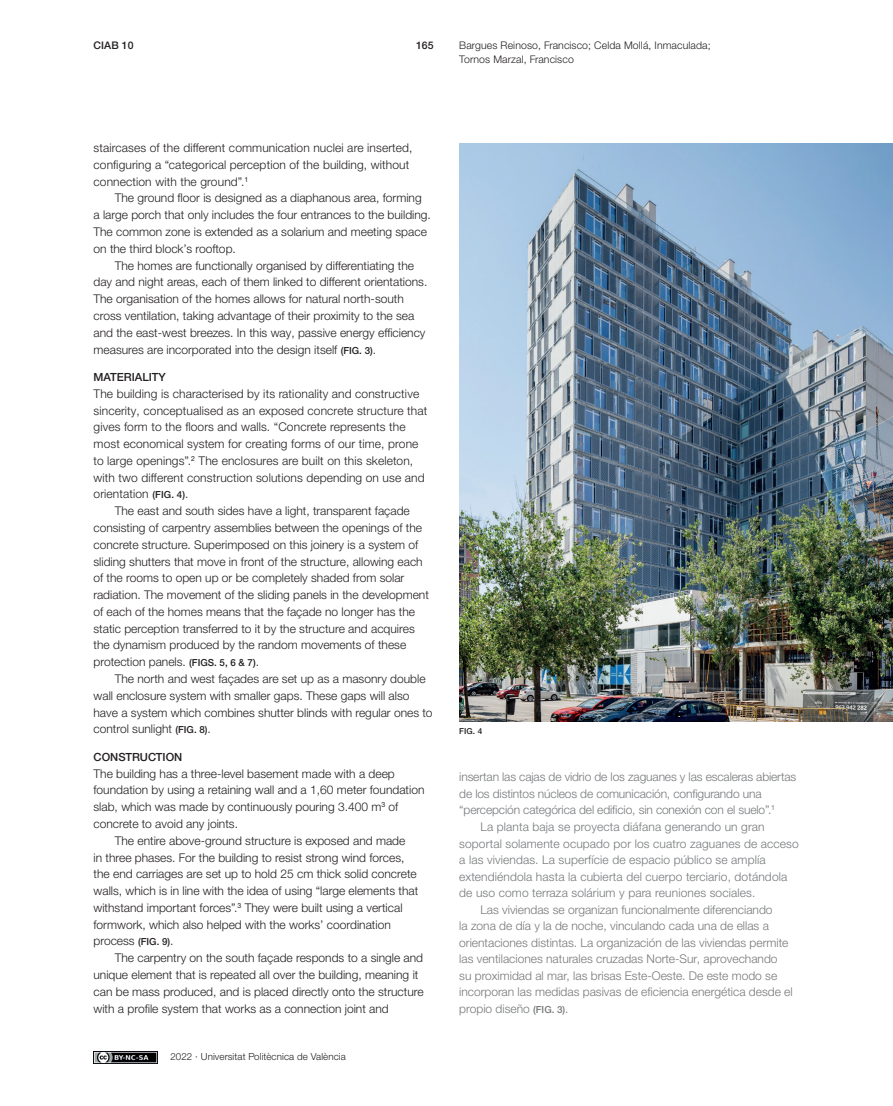
<style>
.page{position:relative;width:893px;height:1106px;background:#fff}
.page>*{position:absolute;margin:0;border:0;box-sizing:border-box;transform-origin:0 0}
.t1{font:300 12px/16.8px "Helvetica Neue LTW1 G";color:#231f20}
.t2{font:300 12px "Helvetica Neue LTW1 G";color:#76787b}
.t3{font:500 11.25px "Helvetica Neue LTW1 G";color:#231f20}
.t4{font:300 10.5px/13.5px "Helvetica Neue LTW1 G";letter-spacing:.01em;color:#231f20}
.t5{font:500 10.5px "Helvetica Neue LTW1 G";letter-spacing:.01em;color:#231f20}
.t6{font:300 9.75px "Helvetica Neue LTW1 G";letter-spacing:.01em;color:#231f20}
.t7{font:500 8.25px "Helvetica Neue LTW1 G";color:#231f20}
.s1{font-weight:500;font-size:9.75px}
</style>
<div class="page">
<img style="left:94px;top:1051px;width:64px;height:12px">
<img style="left:459px;top:144px;width:434px;height:578px">
<p class="t5" style="left:94px;top:39px;width:42px">CIAB 10</p>
<p class="t5" style="left:416px;top:39px;width:19px">165</p>
<p class="t4" style="left:459px;top:39px;width:253px">Bargues Reinoso, Francisco; Celda Mollá, Inmaculada;<br>Tornos Marzal, Francisco</p>
<p class="t1" style="left:94px;top:139px;width:320px">staircases of the different communication nuclei are inserted, configuring a “categorical perception of the building, without connection with the ground”.<sup>1</sup></p>
<p class="t1" style="left:94px;top:190px;width:339px;text-indent:21px">The ground floor is designed as a diaphanous area, forming a large porch that only includes the four entrances to the building.<br>The common zone is extended as a solarium and meeting space on the third block’s rooftop.</p>
<p class="t1" style="left:94px;top:257px;width:335px;text-indent:21px">The homes are functionally organised by differentiating the day and night areas, each of them linked to different orientations.<br>The organisation of the homes allows for natural north-south cross ventilation, taking advantage of their proximity to the sea and the east-west breezes. In this way, passive energy efficiency measures are incorporated into the design itself <span class="s1">(FIG. 3)</span>.</p>
<p class="t3" style="left:94px;top:370px;width:74px">MATERIALITY</p>
<p class="t1" style="left:94px;top:385px;width:335px">The building is characterised by its rationality and constructive sincerity, conceptualised as an exposed concrete structure that gives form to the floors and walls. “Concrete represents the most economical system for creating forms of our time, prone to large openings”.<sup>2</sup> The enclosures are built on this skeleton, with two different construction solutions depending on use and orientation <span class="s1">(FIG. 4)</span>.</p>
<p class="t1" style="left:94px;top:502px;width:337px;text-indent:21px">The east and south sides have a light, transparent façade consisting of carpentry assemblies between the openings of the concrete structure. Superimposed on this joinery is a system of sliding shutters that move in front of the structure, allowing each of the rooms to open up or be completely shaded from solar radiation. The movement of the sliding panels in the development of each of the homes means that the façade no longer has the static perception transferred to it by the structure and acquires the dynamism produced by the random movements of these protection panels. <span class="s1">(FIGS. 5, 6 &amp; 7)</span>.</p>
<p class="t1" style="left:94px;top:670px;width:340px;text-indent:21px">The north and west façades are set up as a masonry double wall enclosure system with smaller gaps. These gaps will also have a system which combines shutter blinds with regular ones to control sunlight <span class="s1">(FIG. 8)</span>.</p>
<p class="t3" style="left:94px;top:750px;width:90px">CONSTRUCTION</p>
<p class="t1" style="left:94px;top:765px;width:303px">The building has a three-level basement made with a deep</p>
<p class="t1" style="left:94px;top:781px;width:332px">foundation by using a retaining wall and a 1,60 meter foundation</p>
<p class="t1" style="left:94px;top:798px;width:306px">slab, which was made by continuously pouring 3.400 m<sup>3</sup> of</p>
<p class="t1" style="left:94px;top:815px;width:146px">concrete to avoid any joints.</p>
<p class="t1" style="left:115px;top:832px;width:292px">The entire above-ground structure is exposed and made</p>
<p class="t1" style="left:94px;top:848px;width:312px">in three phases. For the building to resist strong wind forces,</p>
<p class="t1" style="left:94px;top:865px;width:325px">the end carriages are set up to hold 25 cm thick solid concrete</p>
<p class="t1" style="left:94px;top:882px;width:326px">walls, which is in line with the idea of using “large elements that</p>
<p class="t1" style="left:94px;top:899px;width:310px">withstand important forces”.<sup>3</sup> They were built using a vertical</p>
<p class="t1" style="left:94px;top:916px;width:299px">formwork, which also helped with the works’ coordination</p>
<p class="t1" style="left:94px;top:932px;width:82px">process <span class="s1">(FIG. 9)</span>.</p>
<p class="t1" style="left:115px;top:949px;width:310px">The carpentry on the south façade responds to a single and</p>
<p class="t1" style="left:94px;top:966px;width:326px">unique element that is repeated all over the building, meaning it</p>
<p class="t1" style="left:94px;top:983px;width:332px">can be mass produced, and is placed directly onto the structure</p>
<p class="t1" style="left:94px;top:999px;width:297px">with a profile system that works as a connection joint and</p>
<p class="t6" style="left:170px;top:1050px;width:177px">2022 · Universitat Politècnica de València</p>
<p class="t7" style="left:459px;top:726px;width:25px">FIG. 4</p>
<p class="t2" style="left:459px;top:770px;width:339px">insertan las cajas de vidrio de los zaguanes y las escaleras abiertas</p>
<p class="t2" style="left:459px;top:786px;width:304px">de los distintos núcleos de comunicación, configurando una</p>
<p class="t2" style="left:459px;top:803px;width:317px">“percepción categórica del edificio, sin conexión con el suelo”.<sup>1</sup></p>
<p class="t2" style="left:480px;top:819px;width:285px">La planta baja se proyecta diáfana generando un gran</p>
<p class="t2" style="left:459px;top:836px;width:341px">soportal solamente ocupado por los cuatro zaguanes de acceso</p>
<p class="t2" style="left:459px;top:852px;width:308px">a las viviendas. La superfície de espacio público se amplía</p>
<p class="t2" style="left:459px;top:869px;width:330px">extendiéndola hasta la cubierta del cuerpo terciario, dotándola</p>
<p class="t2" style="left:459px;top:885px;width:298px">de uso como terraza solárium y para reuniones sociales.</p>
<p class="t2" style="left:480px;top:902px;width:294px">Las viviendas se organizan funcionalmente diferenciando</p>
<p class="t2" style="left:459px;top:918px;width:311px">la zona de día y la de noche, vinculando cada una de ellas a</p>
<p class="t2" style="left:459px;top:935px;width:331px">orientaciones distintas. La organización de las viviendas permite</p>
<p class="t2" style="left:459px;top:951px;width:320px">las ventilaciones naturales cruzadas Norte-Sur, aprovechando</p>
<p class="t2" style="left:459px;top:968px;width:319px">su proximidad al mar, las brisas Este-Oeste. De este modo se</p>
<p class="t2" style="left:459px;top:984px;width:335px">incorporan las medidas pasivas de eficiencia energética desde el</p>
<p class="t2" style="left:459px;top:1001px;width:111px">propio diseño <span class="s1">(FIG. 3)</span>.</p>
</div>
